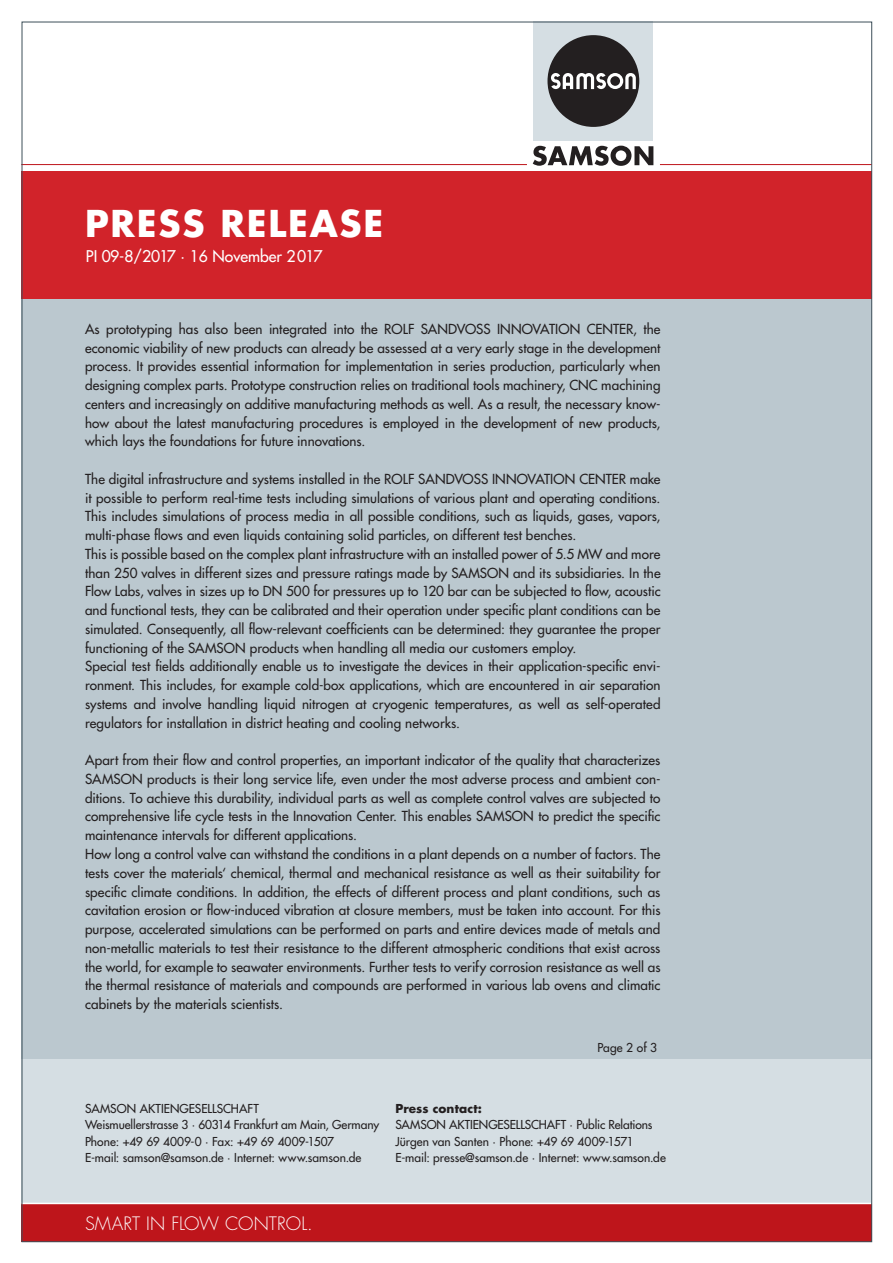
<style>
.page{position:relative;width:893px;height:1263px;background:#fff}
.page>*{position:absolute;margin:0;border:0;box-sizing:border-box;transform-origin:0 0}
.t1{font:700 36px "Futura";letter-spacing:.05em;color:#fff}
.t2{font:300 18px "Futura";letter-spacing:.005em;color:#fff}
.t3{font:15.75px "Futura";color:#fff}
.t4{font:13.5px/18.8px "Futura";letter-spacing:.005em;color:#231f20}
.t5{font:12px/16.5px "Futura";color:#231f20}
.t6{font:700 12px "Futura";letter-spacing:.01em;color:#231f20}
</style>
<div class="page">
<div style="left:21px;top:171px;width:851px;height:1039px;background:#bbc8cf"></div>
<div style="left:21px;top:1059px;width:851px;height:144px;background:#d5dee3"></div>
<div style="left:21px;top:171px;width:851px;height:127px;background:#d1232a"></div>
<hr style="left:660px;top:164px;width:212px;height:1px;background:#be151b">
<hr style="left:21px;top:164px;width:506px;height:1px;background:#be151b">
<svg style="left:533px;top:146px;width:120px;height:20px"></svg>
<div style="left:534px;top:21px;width:119px;height:120px;background:#d5dee3"></div>
<div style="left:547px;top:35px;width:92px;height:92px;background:#231f20;border-radius:50%"></div>
<svg style="left:551px;top:73px;width:85px;height:16px"></svg>
<div style="left:21px;top:1203px;width:851px;height:39px;background:#be151b"></div>
<hr style="left:21px;top:1203px;width:851px;height:1px;background:#fff">
<h1 class="t1" style="left:85px;top:199px;width:300px">PRESS RELEASE</h1>
<p class="t3" style="left:86px;top:246px;width:238px">PI 09-8/2017 · 16 November 2017</p>
<p class="t4" style="left:85px;top:319px;width:577px;text-align:justify">As prototyping has also been integrated into the ROLF SANDVOSS INNOVATION CENTER, the economic viability of new products can already be assessed at a very early stage in the development process. It provides essential information for implementation in series production, particularly when designing complex parts. Prototype construction relies on traditional tools machinery, CNC machining centers and increasingly on additive manufacturing methods as well. As a result, the necessary know&shy;how about the latest manufacturing procedures is employed in the development of new products, which lays the foundations for future innovations.</p>
<p class="t4" style="left:85px;top:469px;width:577px">The digital infrastructure and systems installed in the ROLF SANDVOSS INNOVATION CENTER make it possible to perform real-time tests including simulations of various plant and operating conditions.<br>This includes simulations of process media in all possible conditions, such as liquids, gases, vapors, multi-phase flows and even liquids containing solid particles, on different test benches.<br>This is possible based on the complex plant infrastructure with an installed power of 5.5 MW and more than 250 valves in different sizes and pressure ratings made by SAMSON and its subsidiaries. In the Flow Labs, valves in sizes up to DN 500 for pressures up to 120 bar can be subjected to flow, acoustic and functional tests, they can be calibrated and their operation under specific plant conditions can be simulated. Consequently, all flow-relevant coefficients can be determined: they guarantee the proper functioning of the SAMSON products when handling all media our customers employ.<br>Special test fields additionally enable us to investigate the devices in their application-specific envi&shy;ronment. This includes, for example cold-box applications, which are encountered in air separation systems and involve handling liquid nitrogen at cryogenic temperatures, as well as self-operated regulators for installation in district heating and cooling networks.</p>
<p class="t4" style="left:85px;top:751px;width:577px">Apart from their flow and control properties, an important indicator of the quality that characterizes SAMSON products is their long service life, even under the most adverse process and ambient con&shy;ditions. To achieve this durability, individual parts as well as complete control valves are subjected to comprehensive life cycle tests in the Innovation Center. This enables SAMSON to predict the specific maintenance intervals for different applications.<br>How long a control valve can withstand the conditions in a plant depends on a number of factors. The tests cover the materials‘ chemical, thermal and mechanical resistance as well as their suitability for specific climate conditions. In addition, the effects of different process and plant conditions, such as cavitation erosion or flow-induced vibration at closure members, must be taken into account. For this purpose, accelerated simulations can be performed on parts and entire devices made of metals and non-metallic materials to test their resistance to the different atmospheric conditions that exist across the world, for example to seawater environments. Further tests to verify corrosion resistance as well as the thermal resistance of materials and compounds are performed in various lab ovens and climatic cabinets by the materials scientists.</p>
<p class="t5" style="left:597px;top:1040px;width:61px">Page 2 of 3</p>
<p class="t5" style="left:85px;top:1100px;width:296px">SAMSON AKTIENGESELLSCHAFT<br>Weismuellerstrasse 3 · 60314 Frankfurt am Main, Germany Phone: +49 69 4009-0 · Fax: +49 69 4009-1507<br>E-mail: samson@samson.de · Internet: www.samson.de</p>
<p class="t6" style="left:395px;top:1100px;width:88px">Press contact:</p>
<p class="t5" style="left:395px;top:1116px;width:272px">SAMSON AKTIENGESELLSCHAFT · Public Relations<br>Jürgen van Santen · Phone: +49 69 4009-1571<br>E-mail: presse@samson.de · Internet: www.samson.de</p>
<h2 class="t2" style="left:85px;top:1211px;width:229px">SMART IN FLOW CONTROL.</h2>
</div>
